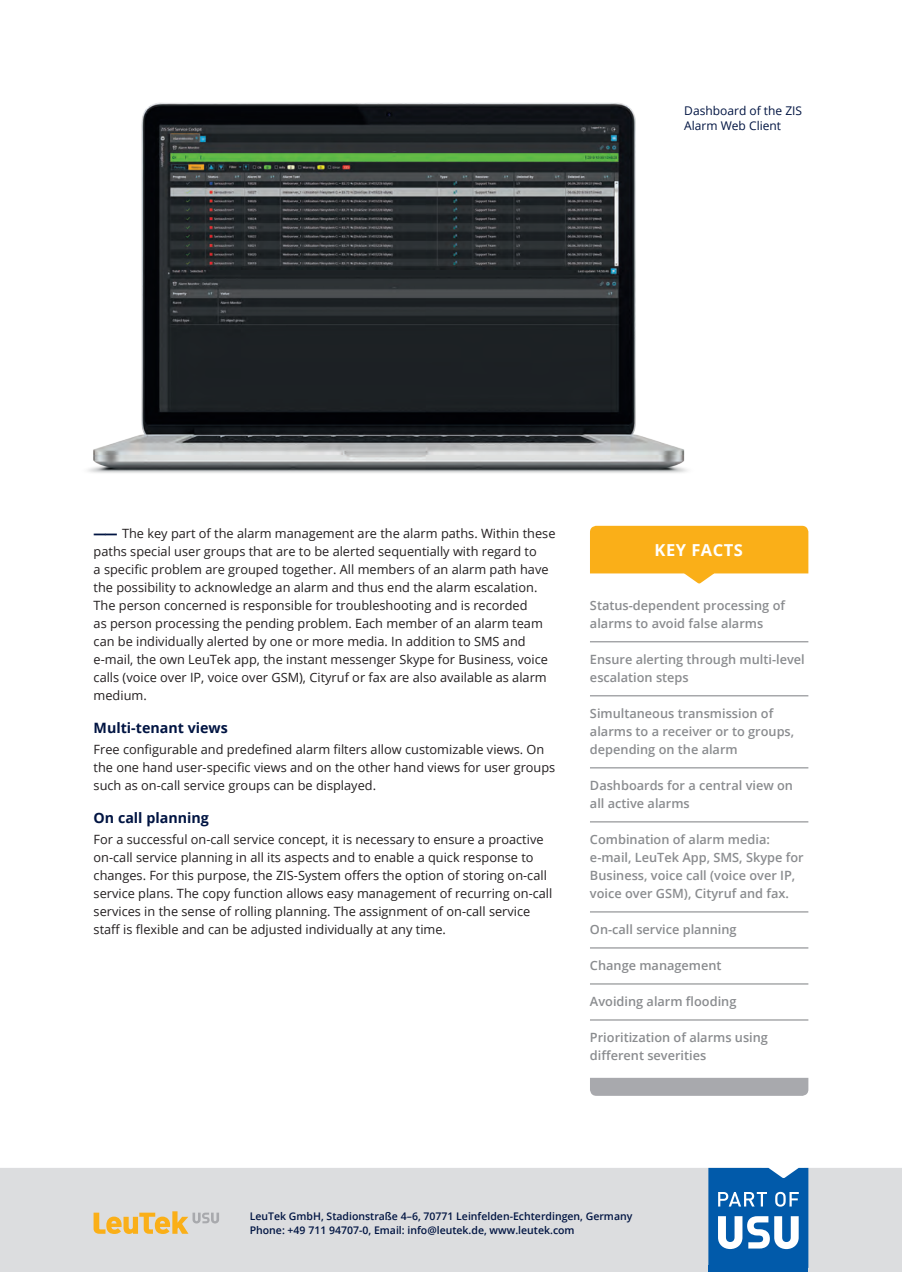
<style>
.page{position:relative;width:902px;height:1272px;background:#fff}
.page>*{position:absolute;margin:0;border:0;box-sizing:border-box;transform-origin:0 0}
.Infofasten_Head{font:700 16.5px "Open Sans";letter-spacing:.03em;color:#fff}
.H3_Zwischenüberschri{font:700 14.25px "Open Sans";color:#001442}
.Fließtext{font:12.75px/18px "Open Sans";color:#231f20}
.Text_mit_Absatzlinie{font:600 12.75px/18px "Open Sans";color:#8a8c8f}
.Bildunterschrift{font:12px/15px "Open Sans";color:#001442}
.t1{font:600 10.5px/13.5px "Open Sans";color:#001442}
.s1{font-weight:800;color:#001442}
</style>
<div class="page">
<div style="left:0;top:1167px;width:901px;height:104px;background:#dcdddf"></div>
<div style="left:708px;top:1265px;width:100px;height:6px;background:#015aaa"></div>
<svg style="left:708px;top:1167px;width:100px;height:98px"></svg>
<svg style="left:94px;top:1211px;width:125px;height:22px;background:#e4c890"></svg>
<div style="left:590px;top:1077px;width:218px;height:18px;background:#a8a9ad"></div>
<hr style="left:590px;top:641px;width:218px;height:1px;background:#8a8c8f">
<hr style="left:590px;top:695px;width:218px;height:1px;background:#8a8c8f">
<hr style="left:590px;top:767px;width:218px;height:1px;background:#8a8c8f">
<hr style="left:590px;top:821px;width:218px;height:1px;background:#8a8c8f">
<hr style="left:590px;top:911px;width:218px;height:1px;background:#8a8c8f">
<hr style="left:590px;top:947px;width:218px;height:1px;background:#8a8c8f">
<hr style="left:590px;top:983px;width:218px;height:1px;background:#8a8c8f">
<hr style="left:590px;top:1019px;width:218px;height:1px;background:#8a8c8f">
<svg style="left:590px;top:526px;width:218px;height:58px"></svg>
<img style="left:88px;top:102px;width:599px;height:371px">
<p class="Bildunterschrift" style="left:684px;top:102px;width:119px">Dashboard of the ZIS<br>Alarm Web Client</p>
<p class="Fließtext" style="left:94px;top:523px;width:463px"><span class="s1">――—</span>The key part of the alarm management are the alarm paths. Within these paths special user groups that are to be alerted sequentially with regard to<br>a specific problem are grouped together. All members of an alarm path have the possibility to acknowledge an alarm and thus end the alarm escalation.<br>The person concerned is responsible for troubleshooting and is recorded<br>as person processing the pending problem. Each member of an alarm team can be individually alerted by one or more media. In addition to SMS and e-mail, the own LeuTek app, the instant messenger Skype for Business, voice calls (voice over IP, voice over GSM), Cityruf or fax are also available as alarm medium.</p>
<p class="H3_Zwischenüberschri" style="left:94px;top:717px;width:136px">Multi-tenant views</p>
<p class="Fließtext" style="left:94px;top:739px;width:463px">Free configurable and predefined alarm filters allow customizable views. On the one hand user-specific views and on the other hand views for user groups such as on-call service groups can be displayed.</p>
<p class="H3_Zwischenüberschri" style="left:94px;top:807px;width:117px">On call planning</p>
<p class="Fließtext" style="left:94px;top:829px;width:460px">For a successful on-call service concept, it is necessary to ensure a proactive on-call service planning in all its aspects and to enable a quick response to changes. For this purpose, the ZIS-System offers the option of storing on-call service plans. The copy function allows easy management of recurring on-call services in the sense of rolling planning. The assignment of on-call service staff is flexible and can be adjusted individually at any time.</p>
<p class="Infofasten_Head" style="left:654px;top:538px;width:90px">KEY FACTS</p>
<p class="Text_mit_Absatzlinie" style="left:590px;top:595px;width:196px">Status-dependent processing of alarms to avoid false alarms</p>
<p class="Text_mit_Absatzlinie" style="left:590px;top:649px;width:216px">Ensure alerting through multi-level escalation steps</p>
<p class="Text_mit_Absatzlinie" style="left:590px;top:703px;width:206px">Simultaneous transmission of alarms to a receiver or to groups, depending on the alarm</p>
<p class="Text_mit_Absatzlinie" style="left:590px;top:775px;width:204px">Dashboards for a central view on all active alarms</p>
<p class="Text_mit_Absatzlinie" style="left:590px;top:829px;width:215px">Combination of alarm media: e-mail, LeuTek App, SMS, Skype for Business, voice call (voice over IP, voice over GSM), Cityruf and fax.</p>
<p class="Text_mit_Absatzlinie" style="left:590px;top:919px;width:148px">On-call service planning</p>
<p class="Text_mit_Absatzlinie" style="left:590px;top:955px;width:133px">Change management</p>
<p class="Text_mit_Absatzlinie" style="left:590px;top:991px;width:148px">Avoiding alarm flooding</p>
<p class="Text_mit_Absatzlinie" style="left:590px;top:1027px;width:179px">Prioritization of alarms using different severities</p>
<p class="t1" style="left:250px;top:1209px;width:384px">LeuTek GmbH, Stadionstraße 4–6, 70771 Leinfelden-Echterdingen, Germany<br>Phone: +49 711 94707-0, Email: info@leutek.de, www.leutek.com</p>
</div>
